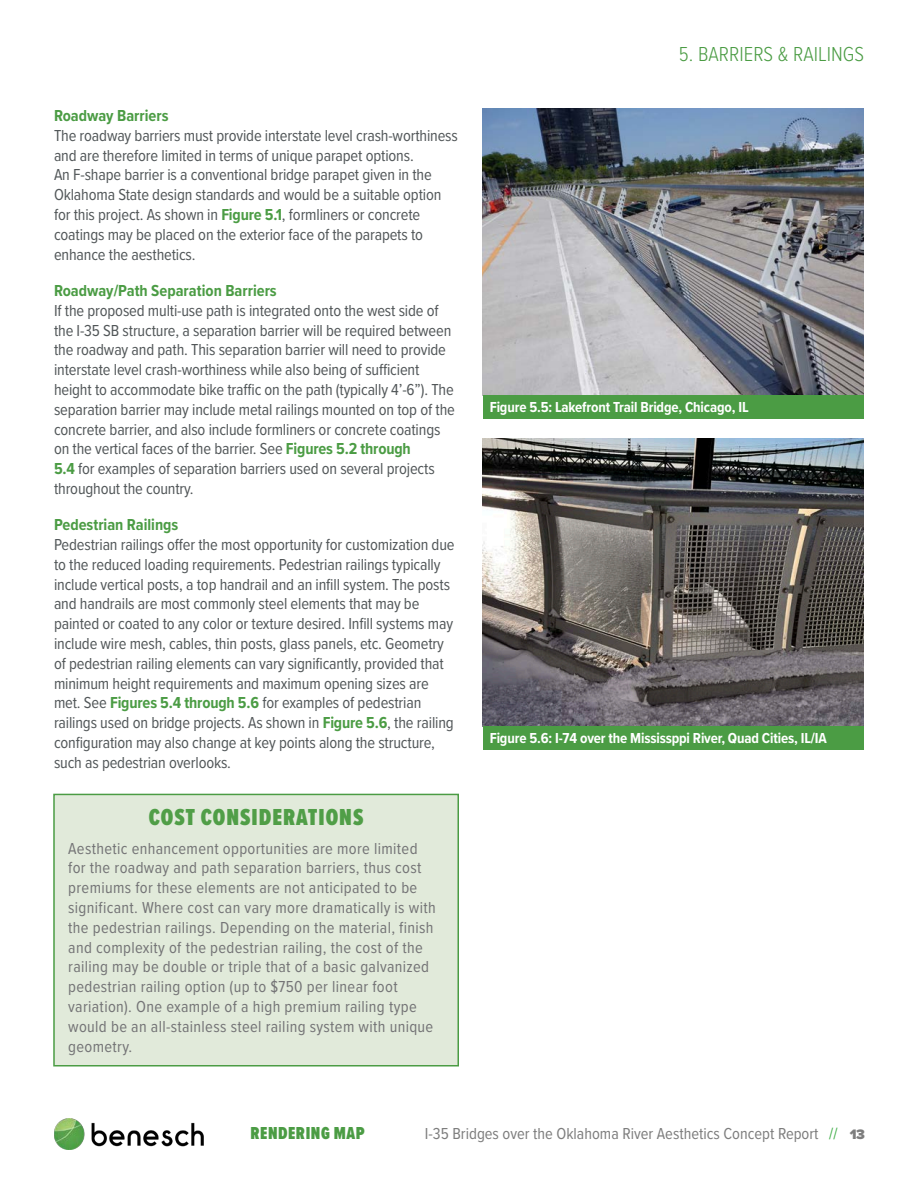
<style>
.page{position:relative;width:918px;height:1188px;background:#fff}
.page>*{position:absolute;margin:0;border:0;box-sizing:border-box;transform-origin:0 0}
.t1{font:900 24px "Proxima Nova Ex Cn";letter-spacing:.04em;color:#509e47}
.t2{font:300 21px "Proxima Nova Cond";color:#4b9c44}
.t3{font:900 18px "Proxima Nova Ex Cn";letter-spacing:.03em;color:#4b9c44}
.t4{font:16.5px/19.8px "Proxima Nova Cond";letter-spacing:-.01em;color:#525759}
.t5{font:16.5px/19.8px "Proxima Nova Cond";letter-spacing:.02em;color:#747476}
.t6{font:700 16.5px "Proxima Nova Cond";color:#4b9c44}
.t7{font:16.5px "Proxima Nova Cond";color:#7d7d7d}
.Org_Chart_-_White_He{font:700 15px "Proxima Nova Cond";letter-spacing:-.01em;color:#fff}
.s1{font-weight:700;color:#4b9c44}
.s2{color:#40ae49}
.s3{font-family:"Proxima Nova";font-weight:900;font-size:14.25px}
</style>
<div class="page">
<img style="left:54px;top:1119px;width:150px;height:30px">
<img style="left:483px;top:108px;width:381px;height:288px">
<div style="left:483px;top:396px;width:381px;height:23px;background:#4b9c44"></div>
<img style="left:483px;top:438px;width:381px;height:288px">
<div style="left:483px;top:726px;width:381px;height:24px;background:#4b9c44"></div>
<div style="left:54px;top:794px;width:404px;height:272px;background:#e1eada"></div>
<div style="left:53px;top:794px;width:406px;height:272px;border:2px solid #4b9c44"></div>
<p class="t6" style="left:54px;top:103px;width:116px">Roadway Barriers</p>
<p class="t4" style="left:54px;top:125px;width:405px">The roadway barriers must provide interstate level crash-worthiness and are therefore limited in terms of unique parapet options.<br>An F-shape barrier is a conventional bridge parapet given in the Oklahoma State design standards and would be a suitable option for this project. As shown in <span class="s1">Figure 5.1</span>, formliners or concrete coatings may be placed on the exterior face of the parapets to enhance the aesthetics.</p>
<p class="t6" style="left:54px;top:278px;width:224px">Roadway/Path Separation Barriers</p>
<p class="t4" style="left:54px;top:300px;width:402px">If the proposed multi-use path is integrated onto the west side of the I-35 SB structure, a separation barrier will be required between the roadway and path. This separation barrier will need to provide interstate level crash-worthiness while also being of sufficient height to accommodate bike traffic on the path (typically 4’-6”). The separation barrier may include metal railings mounted on top of the concrete barrier, and also include formliners or concrete coatings on the vertical faces of the barrier. See <span class="s1">Figures 5.2 through<br>5.4</span> for examples of separation barriers used on several projects throughout the country.</p>
<p class="t6" style="left:54px;top:513px;width:126px">Pedestrian Railings</p>
<p class="t4" style="left:54px;top:534px;width:402px">Pedestrian railings offer the most opportunity for customization due to the reduced loading requirements. Pedestrian railings typically include vertical posts, a top handrail and an infill system. The posts and handrails are most commonly steel elements that may be painted or coated to any color or texture desired. Infill systems may include wire mesh, cables, thin posts, glass panels, etc. Geometry of pedestrian railing elements can vary significantly, provided that minimum height requirements and maximum opening sizes are met. See <span class="s1">Figures 5.4 through 5.6</span> for examples of pedestrian railings used on bridge projects. As shown in <span class="s1">Figure 5.6</span>, the railing configuration may also change at key points along the structure, such as pedestrian overlooks.</p>
<p class="t1" style="left:149px;top:799px;width:216px">COST CONSIDERATIONS</p>
<p class="t5" style="left:68px;top:837px;width:369px">Aesthetic enhancement opportunities are more limited for the roadway and path separation barriers, thus cost premiums for these elements are not anticipated to be significant. Where cost can vary more dramatically is with the pedestrian railings. Depending on the material, finish and complexity of the pedestrian railing, the cost of the railing may be double or triple that of a basic galvanized pedestrian railing option (up to $750 per linear foot variation). One example of a high premium railing type would be an all-stainless steel railing system with unique geometry.</p>
<p class="t2" style="left:679px;top:39px;width:187px">5. BARRIERS &amp; RAILINGS</p>
<p class="Org_Chart_-_White_He" style="left:490px;top:396px;width:260px">Figure 5.5: Lakefront Trail Bridge, Chicago, IL</p>
<p class="Org_Chart_-_White_He" style="left:490px;top:727px;width:339px">Figure 5.6: I-74 over the Mississppi River, Quad Cities, IL/IA</p>
<p class="t3" style="left:251px;top:1120px;width:116px">RENDERING MAP</p>
<p class="t7" style="left:425px;top:1122px;width:442px">I-35 Bridges over the Oklahoma River Aesthetics Concept Report <span class="s2">//</span> <span class="s3">13</span></p>
</div>
